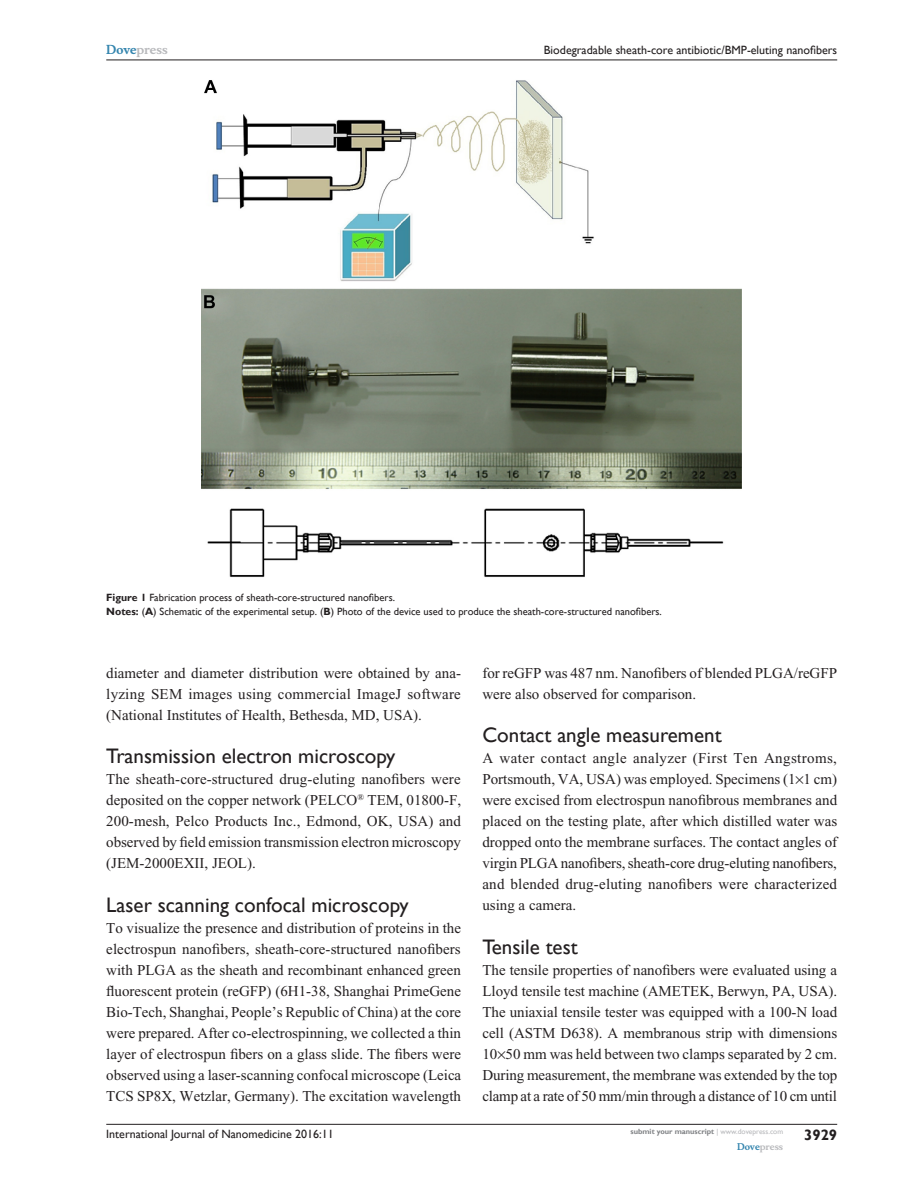
<style>
.page{position:relative;width:918px;height:1188px;background:#fff}
.page>*{position:absolute;margin:0;border:0;box-sizing:border-box;transform-origin:0 0}
.t1{font:21px "Gill Sans";color:#231f20}
.TxF{font:15px/21px "Times New Roman";color:#231f20;text-align:justify}
.RunFolio-R{font:700 15px "Gill Sans";color:#231f20}
.RunH-R{font:12px "Gill Sans";color:#231f20}
.RunF-R{font:12px "Gill Sans";color:#231f20}
.RunH-Brand-R{font:700 12px "Musee";color:#b8b9bc}
.FigSNRI{font:10.5px "Gill Sans";color:#231f20}
.FigC{font:10.5px "Gill Sans";color:#231f20}
.RunF-Brand-R{font:700 9px "Musee";color:#b8b9bc}
.RunF-SubmityourMS-R{font:700 7.5px "Gill Sans";color:#808285}
.s1{color:#3485ae}
.s2{font-weight:700}
.s3{font-weight:400;color:#b8b9bc}
</style>
<div class="page">
<hr style="left:106px;top:1124px;width:731px;height:1px;background:#231f20">
<hr style="left:106px;top:60px;width:731px;height:1px;background:#231f20">
<img style="left:202px;top:80px;width:540px;height:497px">
<p class="RunH-Brand-R" style="left:106px;top:43px;width:63px"><span class="s1">Dove</span>press</p>
<p class="RunH-R" style="left:544px;top:43px;width:295px">Biodegradable sheath-core antibiotic/BMP-eluting nanofibers</p>
<p class="FigC" style="left:106px;top:592px;width:290px"><span class="s2">Figure 1</span> Fabrication process of sheath-core-structured nanofibers.</p>
<p class="FigSNRI" style="left:106px;top:605px;width:557px"><span class="s2">Notes:</span> (<span class="s2">A</span>) Schematic of the experimental setup. (<span class="s2">B</span>) Photo of the device used to produce the sheath-core-structured nanofibers.</p>
<p class="TxF" style="left:106px;top:662px;width:356px">diameter and diameter distribution were obtained by ana&shy;lyzing SEM images using commercial ImageJ software (National Institutes of Health, Bethesda, MD, USA).</p>
<h2 class="t1" style="left:106px;top:744px;width:291px">Transmission electron microscopy</h2>
<p class="TxF" style="left:106px;top:769px;width:356px">The sheath-core-structured drug-eluting nanofibers were deposited on the copper network (PELCO<sup>®</sup> TEM, 01800-F, 200-mesh, Pelco Products Inc., Edmond, OK, USA) and observed by field emission transmission electron microscopy (JEM-2000EXII, JEOL).</p>
<h2 class="t1" style="left:106px;top:892px;width:304px">Laser scanning confocal microscopy</h2>
<p class="TxF" style="left:106px;top:917px;width:357px">To visualize the presence and distribution of proteins in the electrospun nanofibers, sheath-core-structured nanofibers with PLGA as the sheath and recombinant enhanced green fluorescent protein (reGFP) (6H1-38, Shanghai PrimeGene Bio-Tech, Shanghai, People’s Republic of China) at the core were prepared. After co-electrospinning, we collected a thin layer of electrospun fibers on a glass slide. The fibers were observed using a laser-scanning confocal microscope (Leica TCS SP8X, Wetzlar, Germany). The excitation wavelength</p>
<p class="TxF" style="left:482px;top:662px;width:356px">for reGFP was 487 nm. Nanofibers of blended PLGA/reGFP were also observed for comparison.</p>
<h2 class="t1" style="left:482px;top:723px;width:241px">Contact angle measurement</h2>
<p class="TxF" style="left:482px;top:748px;width:356px">A water contact angle analyzer (First Ten Angstroms, Portsmouth, VA, USA) was employed. Specimens (1 1 cm) were excised from electrospun nanofibrous membranes and placed on the testing plate, after which distilled water was dropped onto the membrane surfaces. The contact angles of virgin PLGA nanofibers, sheath-core drug-eluting nanofibers, and blended drug-eluting nanofibers were characterized using a camera.</p>
<h2 class="t1" style="left:482px;top:934px;width:97px">Tensile test</h2>
<p class="TxF" style="left:482px;top:959px;width:356px">The tensile properties of nanofibers were evaluated using a Lloyd tensile test machine (AMETEK, Berwyn, PA, USA).<br>The uniaxial tensile tester was equipped with a 100-N load cell (ASTM D638). A membranous strip with dimensions 10 50 mm was held between two clamps separated by 2 cm.<br>During measurement, the membrane was extended by the top clamp at a rate of 50 mm/min through a distance of 10 cm until</p>
<p class="RunF-R" style="left:106px;top:1127px;width:229px">International Journal of Nanomedicine 2016:11</p>
<p class="RunF-SubmityourMS-R" style="left:631px;top:1127px;width:154px">submit your manuscript <span class="s3">| www.dovepress.com</span></p>
<p class="RunF-Brand-R" style="left:737px;top:1141px;width:48px"><span class="s1">Dove</span>press</p>
<p class="RunFolio-R" style="left:804px;top:1126px;width:35px">3929</p>
</div>
